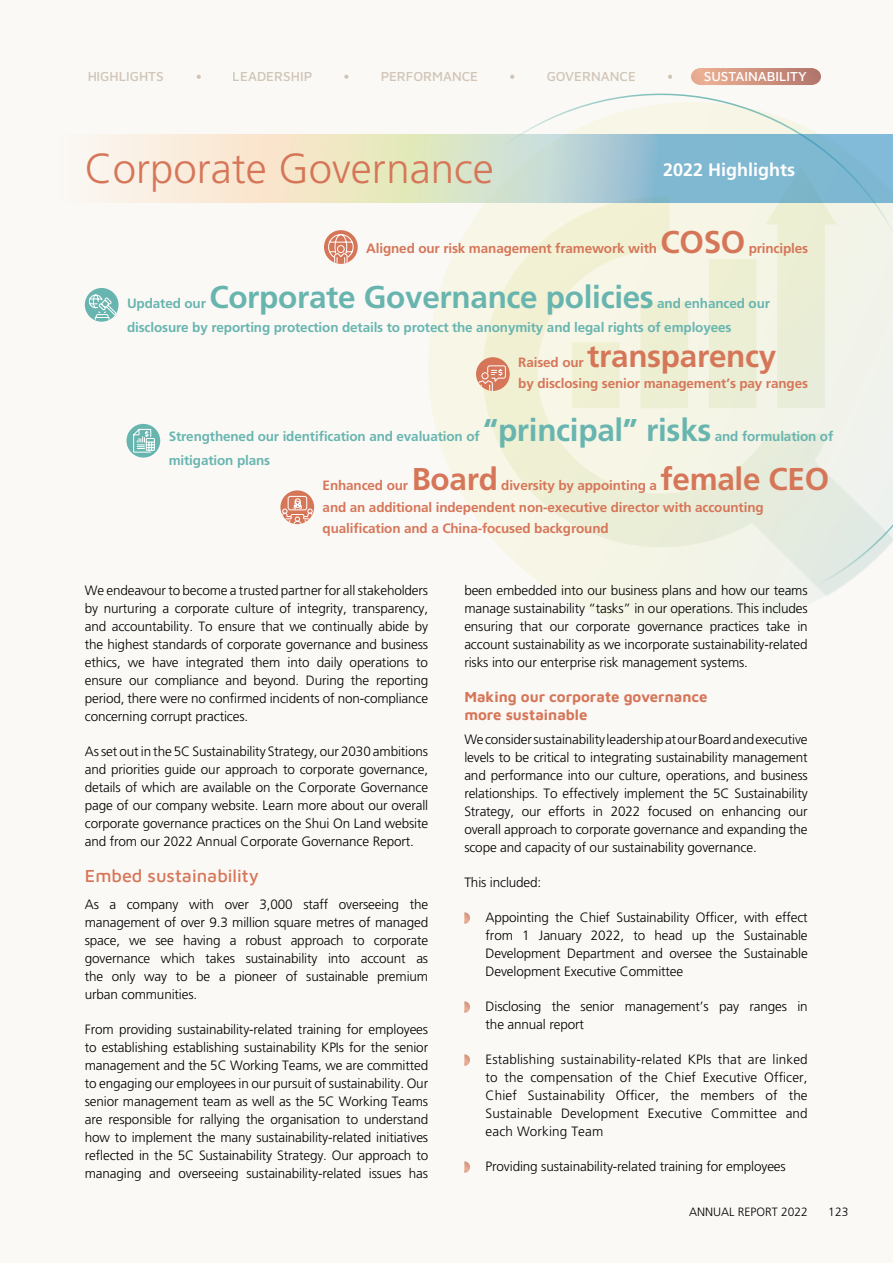
<style>
.page{position:relative;width:893px;height:1263px;background:#fbf9f6}
.page>*{position:absolute;margin:0;border:0;box-sizing:border-box;transform-origin:0 0}
.t1{font:300 42px "Frutiger";color:#d67659}
.t2{font:700 31.5px "Frutiger";letter-spacing:-.01em;color:#68b5b0}
.t3{font:700 31.5px "Frutiger";letter-spacing:-.01em;color:#d67659}
.t4{font:500 18px "Maven Pro";color:#d67659}
.t5{font:700 18px "Frutiger";color:#fff}
.t6{font:700 15px/18px "Maven Pro";color:#d67659}
.t7{font:300 13.5px/18px "Frutiger";letter-spacing:-.01em;color:#000;text-align:justify}
.t8{font:700 13.5px/21px "Frutiger";letter-spacing:-.01em;color:#d67659}
.t9{font:700 13.5px/24px "Frutiger";letter-spacing:-.01em;color:#68b5b0}
.t10{font:500 13.5px "Maven Pro";color:#d4cabd}
.t11{font:500 13.5px "Maven Pro";color:#fff}
.t12{font:300 12px "Frutiger";color:#000}
</style>
<div class="page">
<svg style="left:363px;top:74px;width:455px;height:374px"></svg>
<svg style="left:625px;top:621px;width:134px;height:10px"></svg>
<svg style="left:470px;top:202px;width:423px;height:419px"></svg>
<svg style="left:107px;top:134px;width:786px;height:68px;background:#c1d5d0"></svg>
<svg style="left:464px;top:912px;width:6px;height:12px"></svg>
<svg style="left:464px;top:1001px;width:6px;height:12px"></svg>
<svg style="left:464px;top:1054px;width:6px;height:12px"></svg>
<svg style="left:464px;top:1161px;width:6px;height:12px"></svg>
<div style="left:324px;top:230px;width:34px;height:34px;background:#d67659;border-radius:50%"></div>
<svg style="left:328px;top:234px;width:26px;height:30px"></svg>
<div style="left:85px;top:288px;width:34px;height:34px;background:#68b5b0;border-radius:50%"></div>
<svg style="left:89px;top:294px;width:28px;height:26px"></svg>
<svg style="left:280px;top:490px;width:34px;height:34px"></svg>
<svg style="left:282px;top:496px;width:31px;height:28px"></svg>
<div style="left:126px;top:424px;width:34px;height:34px;background:#68b5b0;border-radius:50%"></div>
<svg style="left:133px;top:429px;width:22px;height:24px"></svg>
<div style="left:476px;top:357px;width:34px;height:34px;background:#d67659;border-radius:50%"></div>
<svg style="left:478px;top:365px;width:28px;height:26px"></svg>
<svg style="left:691px;top:68px;width:130px;height:17px;background:#d19684"></svg>
<svg style="left:197px;top:75px;width:4px;height:4px"></svg>
<svg style="left:344px;top:75px;width:4px;height:4px"></svg>
<svg style="left:510px;top:75px;width:4px;height:4px"></svg>
<svg style="left:668px;top:75px;width:4px;height:4px"></svg>
<p class="t10" style="left:87px;top:67px;width:78px">HIGHLIGHTS</p>
<p class="t10" style="left:233px;top:67px;width:81px">LEADERSHIP</p>
<p class="t10" style="left:380px;top:67px;width:99px">PERFORMANCE</p>
<p class="t10" style="left:546px;top:67px;width:91px">GOVERNANCE</p>
<p class="t11" style="left:704px;top:67px;width:104px">SUSTAINABILITY</p>
<h1 class="t1" style="left:85px;top:145px;width:411px">Corporate Governance</h1>
<h3 class="t5" style="left:663px;top:159px;width:134px">2022 Highlights</h3>
<h2 class="t3" style="left:660px;top:224px;width:86px">COSO</h2>
<p class="t8" style="left:366px;top:238px;width:292px">Aligned our risk management framework with</p>
<p class="t8" style="left:749px;top:238px;width:61px">principles</p>
<h2 class="t2" style="left:209px;top:279px;width:446px">Corporate Governance policies</h2>
<p class="t9" style="left:127px;top:292px;width:644px;text-indent:530px">and enhanced our disclosure by reporting protection details to protect the anonymity and legal rights of employees</p>
<p class="t9" style="left:127px;top:292px;width:80px">Updated our</p>
<p class="t8" style="left:518px;top:352px;width:67px">Raised our</p>
<h2 class="t3" style="left:587px;top:337px;width:191px">transparency</h2>
<p class="t8" style="left:518px;top:373px;width:291px">by disclosing senior management’s pay ranges</p>
<h2 class="t2" style="left:483px;top:412px;width:230px">“principal” risks</h2>
<p class="t9" style="left:169px;top:425px;width:312px">Strengthened our identification and evaluation of</p>
<p class="t9" style="left:715px;top:425px;width:120px">and formulation of</p>
<p class="t9" style="left:169px;top:449px;width:103px">mitigation plans</p>
<h2 class="t3" style="left:660px;top:461px;width:170px">female CEO</h2>
<p class="t8" style="left:323px;top:496px;width:443px">and an additional independent non-executive director with accounting qualification and a China-focused background</p>
<h2 class="t3" style="left:412px;top:461px;width:88px">Board</h2>
<p class="t8" style="left:323px;top:475px;width:87px">Enhanced our</p>
<p class="t8" style="left:501px;top:475px;width:157px">diversity by appointing a</p>
<p class="t7" style="left:85px;top:581px;width:345px">We endeavour to become a trusted partner for all stakeholders by nurturing a corporate culture of integrity, transparency, and accountability. To ensure that we continually abide by the highest standards of corporate governance and business ethics, we have integrated them into daily operations to ensure our compliance and beyond. During the reporting period, there were no confirmed incidents of non-compliance concerning corrupt practices.</p>
<p class="t7" style="left:85px;top:742px;width:345px">As set out in the 5C Sustainability Strategy, our 2030 ambitions and priorities guide our approach to corporate governance, details of which are available on the Corporate Governance page of our company website. Learn more about our overall corporate governance practices on the Shui On Land website and from our 2022 Annual Corporate Governance Report.</p>
<h3 class="t4" style="left:85px;top:864px;width:175px">Embed sustainability</h3>
<p class="t7" style="left:85px;top:895px;width:345px">As a company with over 3,000 staff overseeing the management of over 9.3 million square metres of managed space, we see having a robust approach to corporate governance which takes sustainability into account as the only way to be a pioneer of sustainable premium urban communities.</p>
<p class="t7" style="left:85px;top:1020px;width:345px">From providing sustainability-related training for employees to establishing establishing sustainability KPIs for the senior management and the 5C Working Teams, we are committed to engaging our employees in our pursuit of sustainability. Our senior management team as well as the 5C Working Teams are responsible for rallying the organisation to understand how to implement the many sustainability-related initiatives reflected in the 5C Sustainability Strategy. Our approach to managing and overseeing sustainability-related issues has</p>
<p class="t7" style="left:464px;top:581px;width:345px">been embedded into our business plans and how our teams manage sustainability “tasks” in our operations. This includes ensuring that our corporate governance practices take in account sustainability as we incorporate sustainability-related risks into our enterprise risk management systems.</p>
<p class="t6" style="left:464px;top:687px;width:245px">Making our corporate governance more sustainable</p>
<p class="t7" style="left:464px;top:731px;width:345px">We consider sustainability leadership at our Board and executive levels to be critical to integrating sustainability management and performance into our culture, operations, and business relationships. To effectively implement the 5C Sustainability Strategy, our efforts in 2022 focused on enhancing our overall approach to corporate governance and expanding the scope and capacity of our sustainability governance.</p>
<p class="t7" style="left:464px;top:874px;width:79px">This included:</p>
<p class="t7" style="left:486px;top:909px;width:324px">Appointing the Chief Sustainability Officer, with effect from 1 January 2022, to head up the Sustainable Development Department and oversee the Sustainable Development Executive Committee</p>
<p class="t7" style="left:486px;top:998px;width:324px">Disclosing the senior management’s pay ranges in the annual report</p>
<p class="t7" style="left:486px;top:1051px;width:324px">Establishing sustainability-related KPIs that are linked to the compensation of the Chief Executive Officer, Chief Sustainability Officer, the members of the Sustainable Development Executive Committee and each Working Team</p>
<p class="t7" style="left:486px;top:1158px;width:302px">Providing sustainability-related training for employees</p>
<p class="t12" style="left:689px;top:1205px;width:120px">ANNUAL REPORT 2022</p>
<p class="t12" style="left:828px;top:1205px;width:22px">123</p>
</div>
